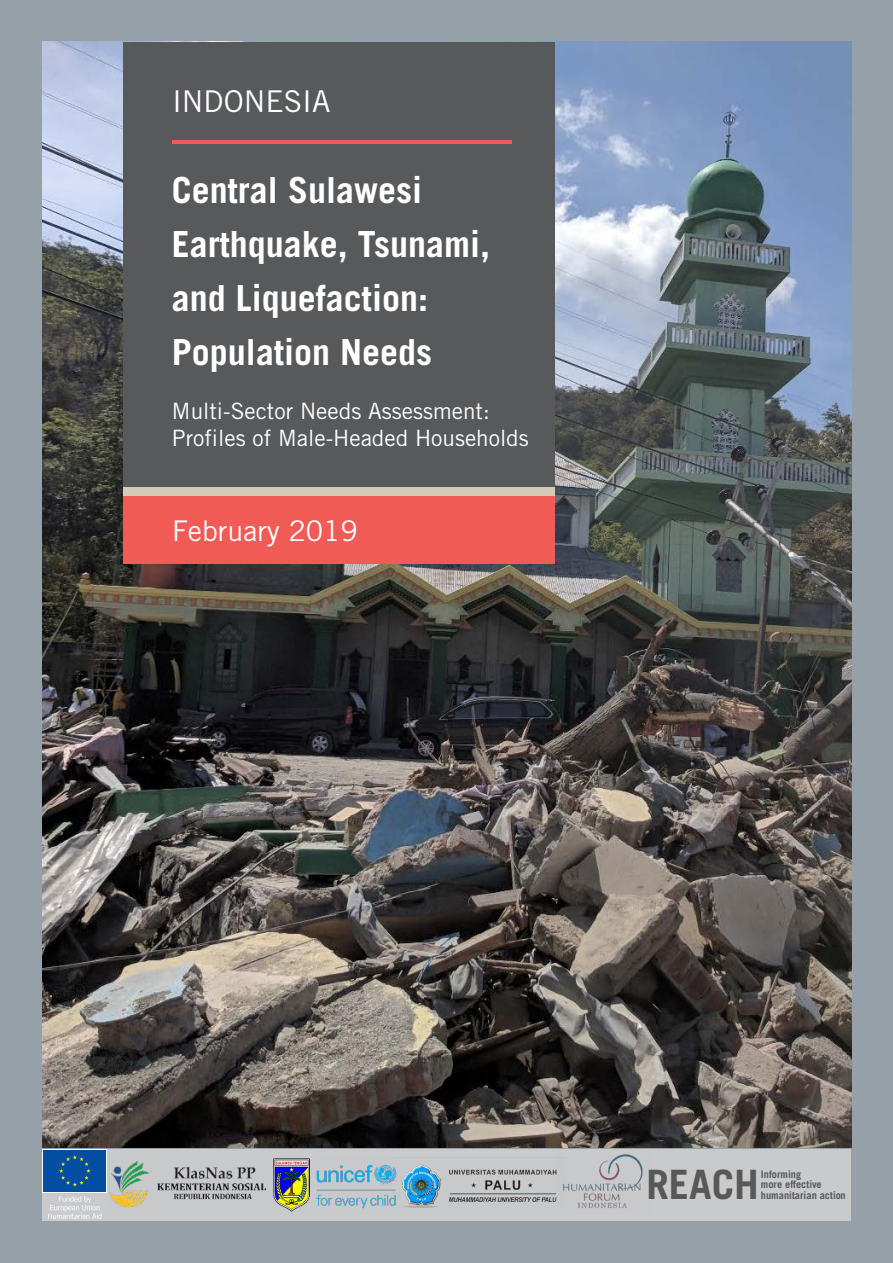
<style>
.page{position:relative;width:893px;height:1263px;background:#95a0a9}
.page>*{position:absolute;margin:0;border:0;box-sizing:border-box;transform-origin:0 0}
.t1{font:700 40.5px "Trade Gothic LT Std";color:#585859}
.t2{font:700 36px/54px "Trade Gothic LT Std";color:#fff}
.t3{font:30px "Trade Gothic LT Std";color:#fff}
.t4{font:28.5px "Trade Gothic LT Std";color:#fff}
.t5{font:22.5px/27px "Trade Gothic LT Std";color:#fff}
.t6{font:700 10.35px/10.4px "Trade Gothic LT Std";color:#585859}
</style>
<div class="page">
<div style="left:43px;top:1149px;width:808px;height:71px;background:#c9cacc"></div>
<img style="left:42px;top:42px;width:809px;height:1105px">
<div style="left:124px;top:42px;width:431px;height:445px;background:#58595b"></div>
<div style="left:124px;top:487px;width:431px;height:9px;background:#d3cab7"></div>
<div style="left:124px;top:496px;width:431px;height:67px;background:#f15b55"></div>
<hr style="left:172px;top:140px;width:339px;height:3px;background:#f15b55">
<img style="left:316px;top:1165px;width:75px;height:44px">
<img style="left:391px;top:1164px;width:164px;height:44px">
<img style="left:555px;top:1154px;width:88px;height:54px">
<img style="left:109px;top:1161px;width:158px;height:46px">
<img style="left:274px;top:1159px;width:35px;height:52px">
<svg style="left:43px;top:1149px;width:64px;height:44px"></svg>
<div style="left:44px;top:1150px;width:62px;height:42px;background:#034ea2"></div>
<svg style="left:59px;top:1155px;width:32px;height:31px"></svg>
<svg style="left:48px;top:1196px;width:54px;height:23px"></svg>
<p class="t3" style="left:172px;top:83px;width:160px">INDONESIA</p>
<p class="t2" style="left:172px;top:163px;width:320px">Central Sulawesi<br>Earthquake, Tsunami, and Liquefaction:<br>Population Needs</p>
<p class="t5" style="left:172px;top:397px;width:358px">Multi-Sector Needs Assessment:<br>Profiles of Male-Headed Households</p>
<p class="t4" style="left:172px;top:514px;width:188px">February 2019</p>
<p class="t1" style="left:646px;top:1160px;width:114px">REACH</p>
<p class="t6" style="left:761px;top:1169px;width:86px">Informing<br>more effective humanitarian action</p>
</div>
